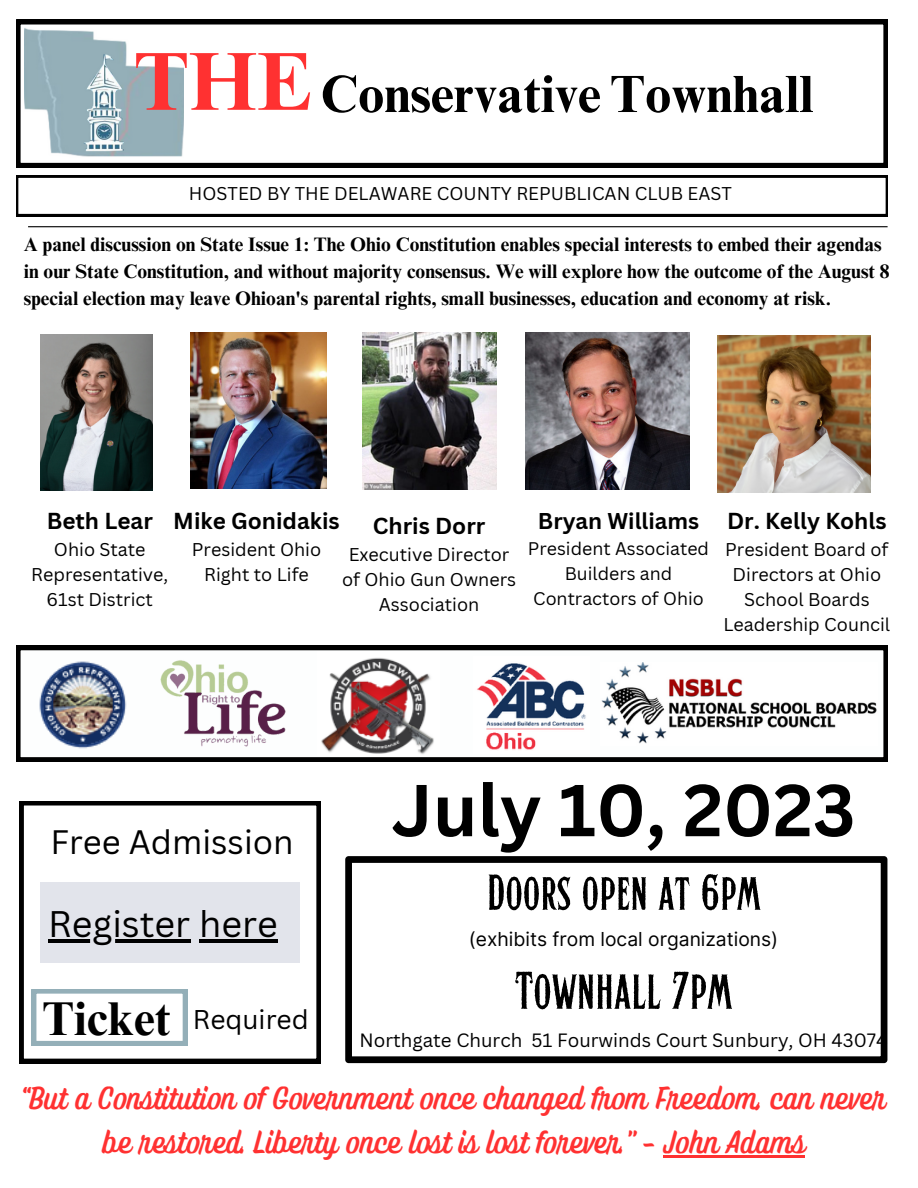
<style>
.page{position:relative;width:918px;height:1188px;background:#fff}
.page>*{position:absolute;margin:0;border:0;box-sizing:border-box;transform-origin:0 0}
.t1{font:700 82.5px "Times NRMT Pro";color:#ff3131}
.t2{font:700 71.7px "Canva Sans";color:#000}
.t3{font:52.8px "Hertical Serif Rough";color:#000}
.t4{font:700 52.5px "Times NRMT Pro";color:#000}
.t5{font:50.1px "Hertical Serif Rough";color:#000}
.t6{font:700 47.4px "Times NRMT Pro";color:#000}
.t7{font:36px "Canva Sans";color:#000}
.t8{font:33px "Canva Sans";color:#000}
.t9{font:31.5px "Ayr Tropika Island Script Casual";color:#ff3131}
.t10{font:26.4px "Canva Sans";color:#000}
.t11{font:700 22.5px "Canva Sans";color:#000}
.t12{font:700 22.2px "Canva Sans";color:#000}
.t13{font:700 19.5px/27px "Times NRMT Pro";color:#000}
.t14{font:19.35px "Inter";color:#000}
.t15{font:18.75px "Canva Sans";color:#000}
.t16{font:18px/24.8px "Canva Sans";color:#000;text-align:center}
.t17{font:17.85px/24.8px "Canva Sans";color:#000;text-align:center}
</style>
<div class="page">
<svg style="left:16px;top:20px;width:872px;height:147px"></svg>
<img style="left:25px;top:25px;width:158px;height:133px">
<svg style="left:16px;top:646px;width:872px;height:116px"></svg>
<img style="left:154px;top:658px;width:138px;height:92px">
<img style="left:318px;top:652px;width:121px;height:103px">
<img style="left:601px;top:662px;width:277px;height:83px">
<img style="left:474px;top:657px;width:116px;height:97px">
<img style="left:37px;top:659px;width:92px;height:91px">
<img style="left:190px;top:332px;width:137px;height:157px">
<img style="left:362px;top:332px;width:134px;height:158px">
<svg style="left:16px;top:176px;width:872px;height:40px"></svg>
<hr style="left:28px;top:226px;width:860px;height:1px;background:#000">
<svg style="left:19px;top:801px;width:302px;height:262px"></svg>
<svg style="left:345px;top:856px;width:542px;height:207px"></svg>
<svg style="left:32px;top:989px;width:155px;height:56px"></svg>
<img style="left:40px;top:335px;width:113px;height:156px">
<img style="left:525px;top:332px;width:164px;height:158px">
<img style="left:717px;top:336px;width:153px;height:156px">
<div style="left:40px;top:882px;width:259px;height:81px;background:#e2e4eb"></div>
<hr style="left:663px;top:1155px;width:142px;height:2px;background:#ff3131">
<svg style="left:48px;top:939px;width:142px;height:4px"></svg>
<hr style="left:199px;top:939px;width:79px;height:4px;background:#000">
<p class="t1" style="left:134px;top:51px;width:179px">THE</p>
<p class="t4" style="left:320px;top:74px;width:495px">Conservative Townhall</p>
<p class="t16" style="left:189px;top:181px;width:545px">HOSTED BY THE DELAWARE COUNTY REPUBLICAN CLUB EAST</p>
<p class="t13" style="left:24px;top:233px;width:867px">A panel discussion on State Issue 1: The Ohio Constitution enables special interests to embed their agendas in our State Constitution, and without majority consensus. We will explore how the outcome of the August 8 special election may leave Ohioan's parental rights, small businesses, education and economy at risk.</p>
<p class="t11" style="left:47px;top:505px;width:108px">Beth Lear</p>
<p class="t16" style="left:31px;top:537px;width:139px">Ohio State<br>Representative,<br>61st District</p>
<p class="t11" style="left:173px;top:505px;width:168px">Mike Gonidakis</p>
<p class="t16" style="left:192px;top:537px;width:131px">President Ohio<br>Right to Life</p>
<p class="t11" style="left:373px;top:510px;width:114px">Chris Dorr</p>
<p class="t16" style="left:342px;top:542px;width:176px">Executive Director of Ohio Gun Owners<br>Association</p>
<p class="t12" style="left:538px;top:506px;width:163px">Bryan Williams</p>
<p class="t17" style="left:528px;top:536px;width:183px">President Associated<br>Builders and<br>Contractors of Ohio</p>
<p class="t11" style="left:727px;top:505px;width:161px">Dr. Kelly Kohls</p>
<p class="t16" style="left:723px;top:537px;width:168px">President Board of<br>Directors at Ohio<br>School Boards<br>Leadership Council</p>
<p class="t8" style="left:50px;top:819px;width:245px">Free Admission</p>
<p class="t7" style="left:48px;top:899px;width:231px">Register here</p>
<p class="t6" style="left:43px;top:1001px;width:130px">Ticket</p>
<p class="t10" style="left:193px;top:1001px;width:117px">Required</p>
<p class="t2" style="left:392px;top:760px;width:465px">July 10, 2023</p>
<p class="t5" style="left:486px;top:860px;width:276px">Doors open at 6pm</p>
<p class="t14" style="left:469px;top:927px;width:311px">(exhibits from local organizations)</p>
<p class="t3" style="left:515px;top:956px;width:219px">Townhall 7pm</p>
<p class="t15" style="left:360px;top:1027px;width:529px">Northgate Church 51 Fourwinds Court Sunbury, OH 43074</p>
<p class="t9" style="left:19px;top:1078px;width:867px">“But a Constitution of Government once changed from Freedom, can never</p>
<p class="t9" style="left:102px;top:1121px;width:705px">be restored. Liberty once lost is lost forever.” - John Adams</p>
</div>
